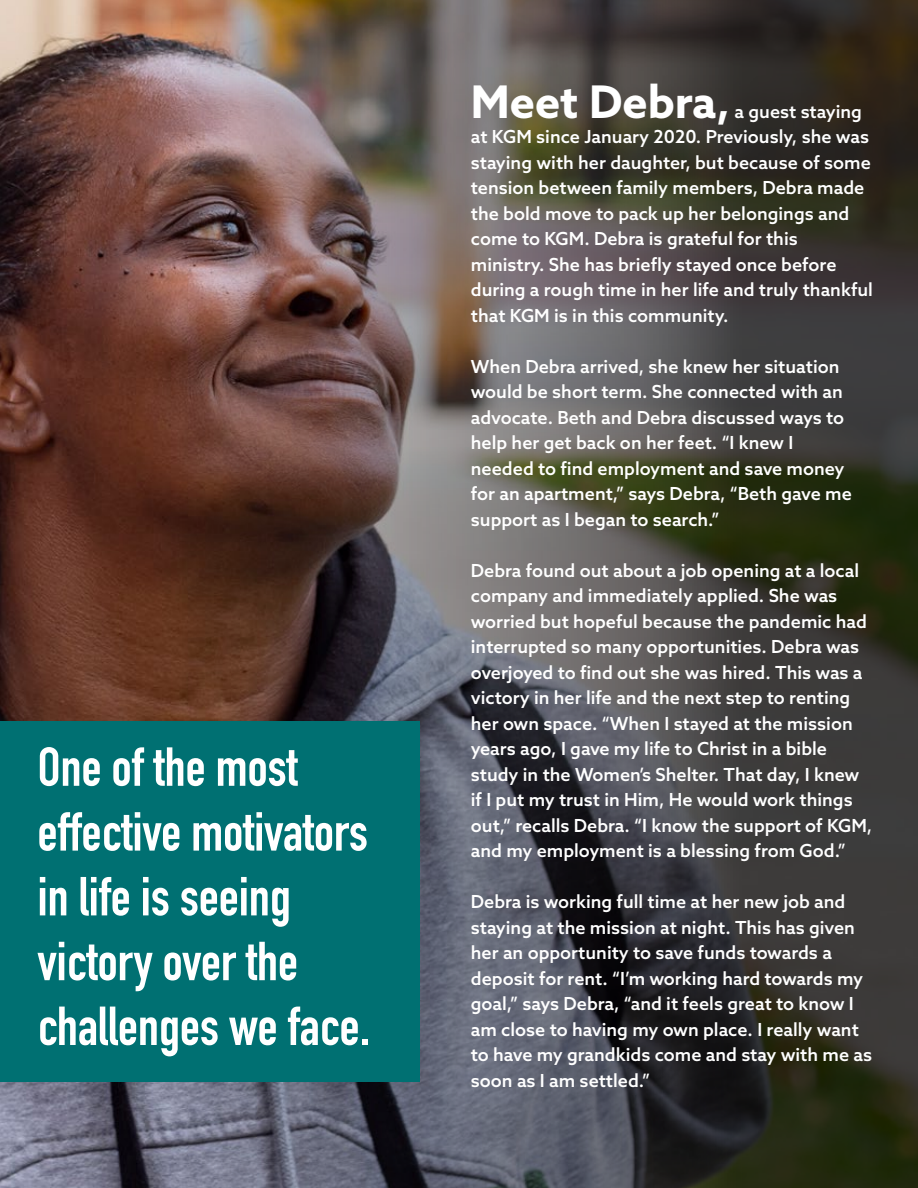
<style>
.page{position:relative;width:918px;height:1188px;background:#fff}
.page>*{position:absolute;margin:0;border:0;box-sizing:border-box;transform-origin:0 0}
.t1{font:700 54px/64.8px "DIN Condensed";color:#fff}
.t2{font:700 45px "Azo Sans";color:#fff}
.t3{font:500 18px/25.5px "Azo Sans";color:#fff}
</style>
<div class="page">
<img style="left:0;top:0;width:166px;height:1188px">
<img style="left:166px;top:0;width:752px;height:1188px">
<div style="left:0;top:721px;width:419px;height:361px;background:#007072"></div>
<hr style="left:917px;top:0;width:1px;height:240px;background:#dfd5c8">
<h1 class="t1" style="left:38px;top:735px;width:334px">One of the most effective motivators in life is seeing victory over the challenges we face.</h1>
<h2 class="t2" style="left:471px;top:72px;width:261px">Meet Debra,</h2>
<p class="t3" style="left:471px;top:98px;width:404px;text-indent:264px">a guest staying at KGM since January 2020. Previously, she was staying with her daughter, but because of some tension between family members, Debra made the bold move to pack up her belongings and come to KGM. Debra is grateful for this ministry. She has briefly stayed once before during a rough time in her life and truly thankful that KGM is in this community.</p>
<p class="t3" style="left:471px;top:353px;width:383px">When Debra arrived, she knew her situation would be short term. She connected with an advocate. Beth and Debra discussed ways to help her get back on her feet. “I knew I needed to find employment and save money for an apartment,” says Debra, “Beth gave me support as I began to search.”</p>
<p class="t3" style="left:471px;top:557px;width:403px">Debra found out about a job opening at a local company and immediately applied. She was worried but hopeful because the pandemic had interrupted so many opportunities. Debra was overjoyed to find out she was hired. This was a victory in her life and the next step to renting her own space. “When I stayed at the mission years ago, I gave my life to Christ in a bible study in the Women’s Shelter. That day, I knew if I put my trust in Him, He would work things out,” recalls Debra. “I know the support of KGM, and my employment is a blessing from God.”</p>
<p class="t3" style="left:471px;top:889px;width:403px">Debra is working full time at her new job and staying at the mission at night. This has given her an opportunity to save funds towards a deposit for rent. “I’m working hard towards my goal,” says Debra, “and it feels great to know I am close to having my own place. I really want to have my grandkids come and stay with me as soon as I am settled.”</p>
</div>
